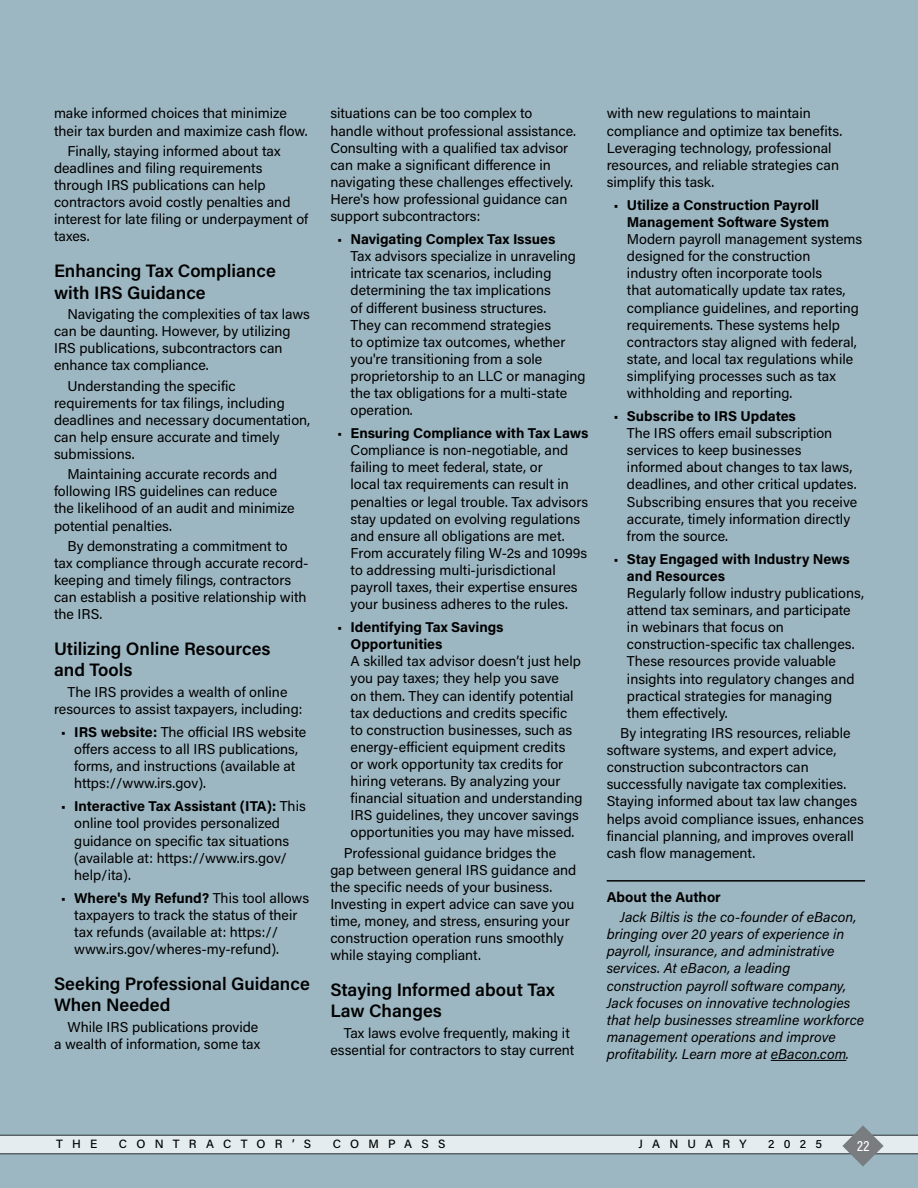
<style>
.page{position:relative;width:918px;height:1188px;background:#9db7c2}
.page>*{position:absolute;margin:0;border:0;box-sizing:border-box;transform-origin:0 0}
.t1{font:600 18px/21.6px "Acumin Pro";color:#000}
.t2{font:500 15px "Acumin Pro Cond";color:#fff}
.t3{font:14.25px/17.1px "Acumin Pro";color:#000}
.t4{font:italic 14.25px/17.1px "Acumin Pro";color:#000}
.t5{font:700 14.25px/17.1px "Acumin Pro";color:#000}
.t6{font:500 12px "Acumin Pro";letter-spacing:.77em;color:#000}
.s1{font-weight:700}
.s2{font-weight:400}
</style>
<div class="page">
<svg style="left:0;top:1125px;width:918px;height:42px"></svg>
<hr style="left:607px;top:880px;width:258px;height:2px;background:#000">
<hr style="left:771px;top:1060px;width:75px;height:1px;background:#000">
<p class="t3" style="left:54px;top:104px;width:255px">make informed choices that minimize their tax burden and maximize cash flow.</p>
<p class="t3" style="left:54px;top:142px;width:256px;text-indent:13px">Finally, staying informed about tax deadlines and filing requirements through IRS publications can help contractors avoid costly penalties and interest for late filing or underpayment of taxes.</p>
<p class="t1" style="left:54px;top:259px;width:223px">Enhancing Tax Compliance with IRS Guidance</p>
<p class="t3" style="left:54px;top:305px;width:258px;text-indent:13px">Navigating the complexities of tax laws can be daunting. However, by utilizing IRS publications, subcontractors can enhance tax compliance.</p>
<p class="t3" style="left:54px;top:376px;width:258px;text-indent:13px">Understanding the specific requirements for tax filings, including deadlines and necessary documentation, can help ensure accurate and timely submissions.</p>
<p class="t3" style="left:54px;top:465px;width:242px;text-indent:13px">Maintaining accurate records and following IRS guidelines can reduce the likelihood of an audit and minimize potential penalties.</p>
<p class="t3" style="left:54px;top:537px;width:256px;text-indent:13px">By demonstrating a commitment to tax compliance through accurate record&shy;keeping and timely filings, contractors can establish a positive relationship with the IRS.</p>
<p class="t1" style="left:54px;top:637px;width:218px">Utilizing Online Resources and Tools</p>
<p class="t3" style="left:54px;top:683px;width:250px;text-align:center">The IRS provides a wealth of online resources to assist taxpayers, including:</p>
<p class="t3" style="left:74px;top:723px;width:233px;text-indent:-13px">• <span class="s1">IRS website:</span> The official IRS website offers access to all IRS publications, forms, and instructions (available at https://www.irs.gov).</p>
<p class="t3" style="left:74px;top:797px;width:233px;text-indent:-13px">• <span class="s1">Interactive Tax Assistant (ITA):</span> This online tool provides personalized guidance on specific tax situations (available at: https://www.irs.gov/ help/ita).</p>
<p class="t3" style="left:74px;top:889px;width:236px;text-indent:-13px">• <span class="s1">Where's My Refund?</span> This tool allows taxpayers to track the status of their tax refunds (available at: https:// www.irs.gov/wheres-my-refund).</p>
<p class="t1" style="left:54px;top:972px;width:257px">Seeking Professional Guidance<br>When Needed</p>
<p class="t3" style="left:54px;top:1017px;width:208px;text-align:right">While IRS publications provide<br>a wealth of information, some tax</p>
<p class="t3" style="left:330px;top:104px;width:247px">situations can be too complex to handle without professional assistance.<br>Consulting with a qualified tax advisor can make a significant difference in navigating these challenges effectively.<br>Here's how professional guidance can support subcontractors:</p>
<p class="t3" style="left:351px;top:230px;width:237px;text-indent:-13px">• <span class="s1">Navigating Complex Tax Issues<br></span>Tax advisors specialize in unraveling intricate tax scenarios, including determining the tax implications<br>of different business structures.<br>They can recommend strategies<br>to optimize tax outcomes, whether you're transitioning from a sole proprietorship to an LLC or managing the tax obligations for a multi-state operation.</p>
<p class="t3" style="left:351px;top:424px;width:239px;text-indent:-13px">• <span class="s1">Ensuring Compliance with Tax Laws </span>Compliance is non-negotiable, and failing to meet federal, state, or<br>local tax requirements can result in penalties or legal trouble. Tax advisors stay updated on evolving regulations and ensure all obligations are met.<br>From accurately filing W-2s and 1099s to addressing multi-jurisdictional payroll taxes, their expertise ensures your business adheres to the rules.</p>
<p class="t5" style="left:351px;top:618px;width:155px;text-indent:-13px"><span class="s2">•</span> Identifying Tax Savings<br>Opportunities</p>
<p class="t3" style="left:351px;top:652px;width:233px">A skilled tax advisor doesn’t just help you pay taxes; they help you save<br>on them. They can identify potential tax deductions and credits specific to construction businesses, such as energy-efficient equipment credits<br>or work opportunity tax credits for hiring veterans. By analyzing your financial situation and understanding IRS guidelines, they uncover savings opportunities you may have missed.</p>
<p class="t3" style="left:330px;top:844px;width:248px;text-indent:13px">Professional guidance bridges the gap between general IRS guidance and the specific needs of your business.<br>Investing in expert advice can save you time, money, and stress, ensuring your construction operation runs smoothly while staying compliant.</p>
<p class="t1" style="left:330px;top:978px;width:226px">Staying Informed about Tax<br>Law Changes</p>
<p class="t3" style="left:330px;top:1024px;width:246px;text-indent:13px">Tax laws evolve frequently, making it essential for contractors to stay current</p>
<p class="t3" style="left:607px;top:104px;width:237px">with new regulations to maintain compliance and optimize tax benefits.<br>Leveraging technology, professional resources, and reliable strategies can simplify this task.</p>
<p class="t5" style="left:627px;top:196px;width:204px;text-indent:-13px"><span class="s2">•</span> Utilize a Construction Payroll<br>Management Software System</p>
<p class="t3" style="left:627px;top:230px;width:237px">Modern payroll management systems designed for the construction industry often incorporate tools<br>that automatically update tax rates, compliance guidelines, and reporting requirements. These systems help contractors stay aligned with federal, state, and local tax regulations while simplifying processes such as tax withholding and reporting.</p>
<p class="t3" style="left:627px;top:407px;width:232px;text-indent:-13px">• <span class="s1">Subscribe to IRS Updates<br></span>The IRS offers email subscription services to keep businesses informed about changes to tax laws, deadlines, and other critical updates.<br>Subscribing ensures that you receive accurate, timely information directly from the source.</p>
<p class="t5" style="left:627px;top:550px;width:224px;text-indent:-13px"><span class="s2">•</span> Stay Engaged with Industry News and Resources</p>
<p class="t3" style="left:627px;top:584px;width:239px">Regularly follow industry publications, attend tax seminars, and participate in webinars that focus on construction-specific tax challenges.<br>These resources provide valuable insights into regulatory changes and practical strategies for managing them effectively.</p>
<p class="t3" style="left:607px;top:724px;width:259px;text-indent:13px">By integrating IRS resources, reliable software systems, and expert advice, construction subcontractors can successfully navigate tax complexities.<br>Staying informed about tax law changes helps avoid compliance issues, enhances financial planning, and improves overall cash flow management.</p>
<p class="t5" style="left:607px;top:888px;width:116px">About the Author</p>
<p class="t4" style="left:607px;top:908px;width:259px;text-indent:13px">Jack Biltis is the co-founder of eBacon, bringing over 20 years of experience in payroll, insurance, and administrative services. At eBacon, a leading construction payroll software company, Jack focuses on innovative technologies that help businesses streamline workforce management operations and improve profitability. Learn more at eBacon.com.</p>
<p class="t6" style="left:56px;top:1135px;width:43px">THE</p>
<p class="t6" style="left:119px;top:1135px;width:194px">CONTRACTOR’S</p>
<p class="t6" style="left:333px;top:1135px;width:114px">COMPASS</p>
<p class="t6" style="left:639px;top:1135px;width:110px">JANUARY</p>
<p class="t6" style="left:768px;top:1135px;width:55px">2025</p>
<p class="t2" style="left:857px;top:1136px;width:14px">22</p>
</div>
